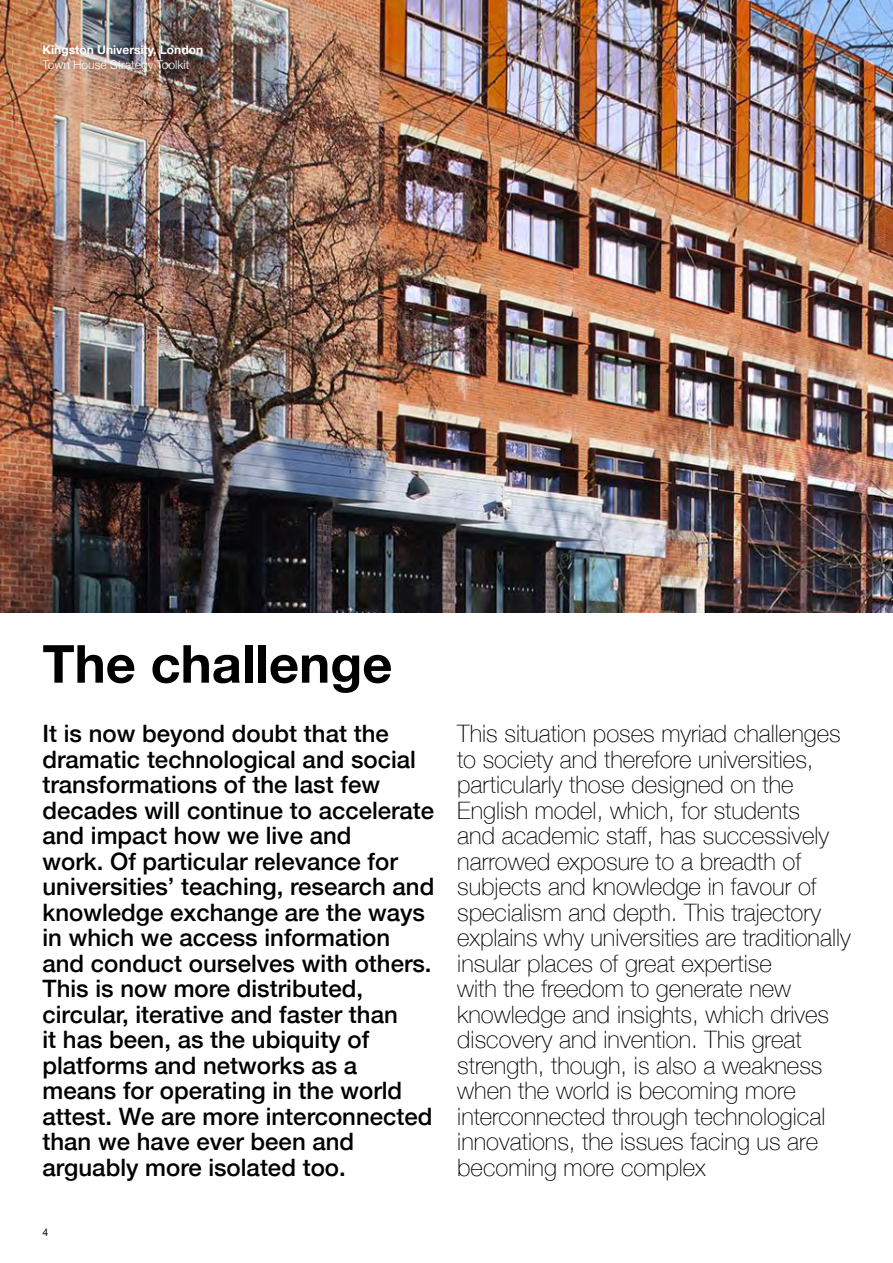
<style>
.page{position:relative;width:893px;height:1263px;background:#fff}
.page>*{position:absolute;margin:0;border:0;box-sizing:border-box;transform-origin:0 0}
.t1{font:700 52.5px "Helvetica Neue";color:#000}
.t2{font:100 24px/25.5px "Helvetica Neue";color:#000}
.t3{font:500 24px/25.5px "Helvetica Neue";color:#000}
.t4{font:700 12px "Helvetica Neue";color:#fff}
.t5{font:300 12px "Helvetica Neue";color:#fff}
.t6{font:10.5px "Helvetica Neue";color:#000}
</style>
<div class="page">
<img style="left:0;top:0;width:893px;height:612px">
<p class="t4" style="left:43px;top:41px;width:162px">Kingston University, London</p>
<p class="t5" style="left:43px;top:55px;width:148px">Town House Strategy Toolkit</p>
<p class="t1" style="left:43px;top:623px;width:351px">The challenge</p>
<p class="t3" style="left:43px;top:719px;width:393px">It is now beyond doubt that the dramatic technological and social transformations of the last few decades will continue to accelerate and impact how we live and<br>work. Of particular relevance for universities’ teaching, research and knowledge exchange are the ways in which we access information and conduct ourselves with others.<br>This is now more distributed, circular, iterative and faster than<br>it has been, as the ubiquity of platforms and networks as a means for operating in the world attest. We are more interconnected than we have ever been and arguably more isolated too.</p>
<p class="t6" style="left:43px;top:1224px;width:7px">4</p>
<p class="t2" style="left:457px;top:720px;width:395px">This situation poses myriad challenges to society and therefore universities, particularly those designed on the English model, which, for students<br>and academic staff, has successively narrowed exposure to a breadth of subjects and knowledge in favour of specialism and depth. This trajectory explains why universities are traditionally insular places of great expertise<br>with the freedom to generate new knowledge and insights, which drives discovery and invention. This great strength, though, is also a weakness when the world is becoming more interconnected through technological innovations, the issues facing us are becoming more complex</p>
</div>
